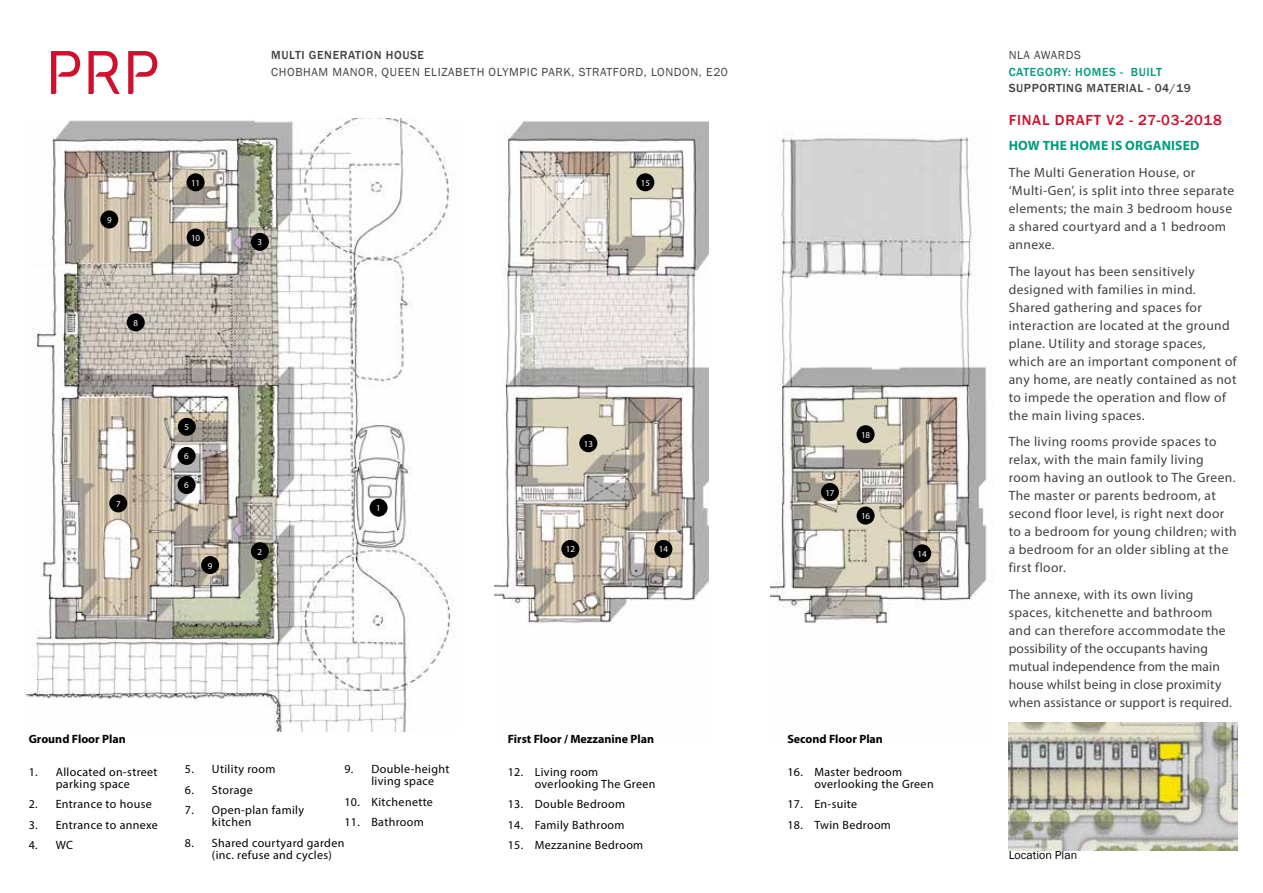
<style>
.page{position:relative;width:1263px;height:893px;background:#fff}
.page>*{position:absolute;margin:0;border:0;box-sizing:border-box;transform-origin:0 0}
.t1{font:500 15px "Franklin Gothic";letter-spacing:.05em;color:#ce112e}
.t2{font:13.5px/18px "Myriad Pro";letter-spacing:.03em;color:#424241}
.t3{font:13.5px/18px "Myriad Pro";letter-spacing:.015em;color:#414140}
.t4{font:700 13.5px "Myriad Pro";letter-spacing:.015em;color:#009d7b}
.t5{font:12px/12px "Myriad Pro";letter-spacing:.03em;color:#000}
.t6{font:12px "Franklin Gothic";letter-spacing:.05em;color:#424241}
.t7{font:700 12px "Myriad Pro";color:#000}
.t8{font:500 12px "Franklin Gothic";letter-spacing:.05em;color:#414140}
.t9{font:500 12px "Franklin Gothic";letter-spacing:.05em;color:#009d7b}
.t10{font:12px "Franklin Gothic";color:#000}
.t11{font:9px "Myriad Pro";color:#fff}
.s1{color:#424241}
</style>
<div class="page">
<svg style="left:51px;top:51px;width:29px;height:43px"></svg>
<svg style="left:128px;top:51px;width:29px;height:43px"></svg>
<svg style="left:88px;top:51px;width:32px;height:43px"></svg>
<img style="left:770px;top:132px;width:217px;height:493px">
<img style="left:495px;top:120px;width:214px;height:505px">
<img style="left:26px;top:118px;width:426px;height:613px">
<div style="left:201px;top:556px;width:18px;height:18px;background:#000;border-radius:50%"></div>
<div style="left:109px;top:494px;width:18px;height:18px;background:#000;border-radius:50%"></div>
<div style="left:178px;top:418px;width:18px;height:18px;background:#000;border-radius:50%"></div>
<div style="left:187px;top:173px;width:18px;height:18px;background:#000;border-radius:50%"></div>
<div style="left:187px;top:228px;width:18px;height:18px;background:#000;border-radius:50%"></div>
<div style="left:100px;top:210px;width:18px;height:18px;background:#000;border-radius:50%"></div>
<div style="left:127px;top:313px;width:18px;height:18px;background:#000;border-radius:50%"></div>
<div style="left:251px;top:233px;width:18px;height:18px;background:#000;border-radius:50%"></div>
<div style="left:251px;top:542px;width:18px;height:18px;background:#000;border-radius:50%"></div>
<div style="left:370px;top:499px;width:18px;height:18px;background:#000;border-radius:50%"></div>
<div style="left:561px;top:540px;width:18px;height:18px;background:#000;border-radius:50%"></div>
<div style="left:579px;top:434px;width:18px;height:18px;background:#000;border-radius:50%"></div>
<div style="left:654px;top:540px;width:18px;height:18px;background:#000;border-radius:50%"></div>
<div style="left:636px;top:173px;width:18px;height:18px;background:#000;border-radius:50%"></div>
<div style="left:856px;top:425px;width:18px;height:18px;background:#000;border-radius:50%"></div>
<div style="left:821px;top:483px;width:18px;height:18px;background:#000;border-radius:50%"></div>
<div style="left:856px;top:507px;width:18px;height:18px;background:#000;border-radius:50%"></div>
<div style="left:913px;top:544px;width:18px;height:18px;background:#000;border-radius:50%"></div>
<div style="left:178px;top:447px;width:18px;height:18px;background:#000;border-radius:50%"></div>
<div style="left:178px;top:476px;width:18px;height:18px;background:#000;border-radius:50%"></div>
<img style="left:1009px;top:723px;width:228px;height:127px">
<p class="t11" style="left:107px;top:214px;width:6px">9</p>
<p class="t11" style="left:133px;top:317px;width:6px">8</p>
<p class="t11" style="left:116px;top:498px;width:6px">7</p>
<p class="t11" style="left:191px;top:177px;width:11px">11</p>
<p class="t11" style="left:191px;top:232px;width:11px">10</p>
<p class="t8" style="left:271px;top:48px;width:154px">MULTI GENERATION HOUSE</p>
<p class="t6" style="left:271px;top:64px;width:458px">CHOBHAM MANOR, QUEEN ELIZABETH OLYMPIC PARK, STRATFORD, LONDON, E20</p>
<p class="t11" style="left:258px;top:237px;width:6px">3</p>
<p class="t11" style="left:641px;top:177px;width:11px">15</p>
<p class="t11" style="left:185px;top:422px;width:6px">5</p>
<p class="t11" style="left:184px;top:451px;width:6px">6</p>
<p class="t11" style="left:184px;top:480px;width:6px">6</p>
<p class="t11" style="left:208px;top:560px;width:6px">9</p>
<p class="t11" style="left:258px;top:546px;width:6px">2</p>
<p class="t11" style="left:376px;top:502px;width:6px">1</p>
<p class="t11" style="left:584px;top:438px;width:11px">13</p>
<p class="t11" style="left:566px;top:544px;width:11px">12</p>
<p class="t11" style="left:659px;top:544px;width:11px">14</p>
<p class="t11" style="left:825px;top:487px;width:11px">17</p>
<p class="t11" style="left:861px;top:429px;width:11px">18</p>
<p class="t11" style="left:861px;top:510px;width:11px">16</p>
<p class="t11" style="left:918px;top:548px;width:11px">14</p>
<p class="t7" style="left:29px;top:731px;width:99px">Ground Floor Plan</p>
<p class="t5" style="left:29px;top:766px;width:130px;text-align:center">1. Allocated on-street parking space</p>
<p class="t5" style="left:29px;top:798px;width:125px">2. Entrance to house</p>
<p class="t5" style="left:29px;top:819px;width:131px">3. Entrance to annexe</p>
<p class="t5" style="left:29px;top:839px;width:46px">4. WC</p>
<p class="t5" style="left:185px;top:763px;width:92px">5. Utility room</p>
<p class="t5" style="left:185px;top:784px;width:69px">6. Storage</p>
<p class="t5" style="left:212px;top:804px;width:94px;text-indent:-27px">7. Open-plan family kitchen</p>
<p class="t5" style="left:212px;top:837px;width:134px;text-indent:-27px">8. Shared courtyard garden (inc. refuse and cycles)</p>
<p class="t5" style="left:371px;top:763px;width:80px;text-indent:-27px">9. Double-height living space</p>
<p class="t5" style="left:344px;top:796px;width:90px">10. Kitchenette</p>
<p class="t5" style="left:344px;top:816px;width:81px">11. Bathroom</p>
<p class="t7" style="left:508px;top:731px;width:148px">First Floor / Mezzanine Plan</p>
<p class="t5" style="left:535px;top:766px;width:122px;text-indent:-27px">12. Living room overlooking The Green</p>
<p class="t5" style="left:508px;top:798px;width:119px">13. Double Bedroom</p>
<p class="t5" style="left:508px;top:819px;width:118px">14. Family Bathroom</p>
<p class="t5" style="left:508px;top:839px;width:137px">15. Mezzanine Bedroom</p>
<p class="t7" style="left:787px;top:731px;width:97px">Second Floor Plan</p>
<p class="t5" style="left:814px;top:766px;width:121px;text-indent:-27px">16. Master bedroom overlooking the Green</p>
<p class="t5" style="left:787px;top:798px;width:71px">17. En-suite</p>
<p class="t5" style="left:787px;top:819px;width:105px">18. Twin Bedroom</p>
<p class="t6" style="left:1009px;top:48px;width:74px">NLA AWARDS</p>
<p class="t9" style="left:1009px;top:65px;width:155px">CATEGORY: HOMES - BUILT</p>
<p class="t8" style="left:1009px;top:81px;width:184px">SUPPORTING MATERIAL - 04/19</p>
<p class="t1" style="left:1009px;top:111px;width:215px">FINAL DRAFT V2 - 27-03-2018</p>
<p class="t4" style="left:1009px;top:137px;width:192px">HOW THE HOME IS ORGANISED</p>
<p class="t2" style="left:1009px;top:164px;width:227px">The Multi Generation House, or ‘Multi-Gen’, is split into three separate elements; the main 3 bedroom house a shared courtyard and a 1 bedroom annexe.</p>
<p class="t2" style="left:1009px;top:262px;width:230px">The layout has been sensitively designed with families in mind.<br>Shared gathering and spaces for interaction are located at the ground plane. Utility and storage spaces, which are an important component of any home, are neatly contained as not to impede the operation and flow of the main living spaces.</p>
<p class="t2" style="left:1009px;top:433px;width:230px">The living rooms provide spaces to relax, with the main family living room having an outlook to The Green.<br>The master or parents bedroom, at second floor level, is right next door to a bedroom for young children; with a bedroom for an older sibling at the first floor.</p>
<p class="t3" style="left:1009px;top:585px;width:225px"><span class="s1">The annexe, with its own living spaces, kitchenette and bathroom and can therefore accommodate</span> the possibility of the occupants having mutual independence from the main house whilst being in close proximity when assistance or support is required.</p>
<p class="t10" style="left:1009px;top:847px;width:70px">Location Plan</p>
</div>
